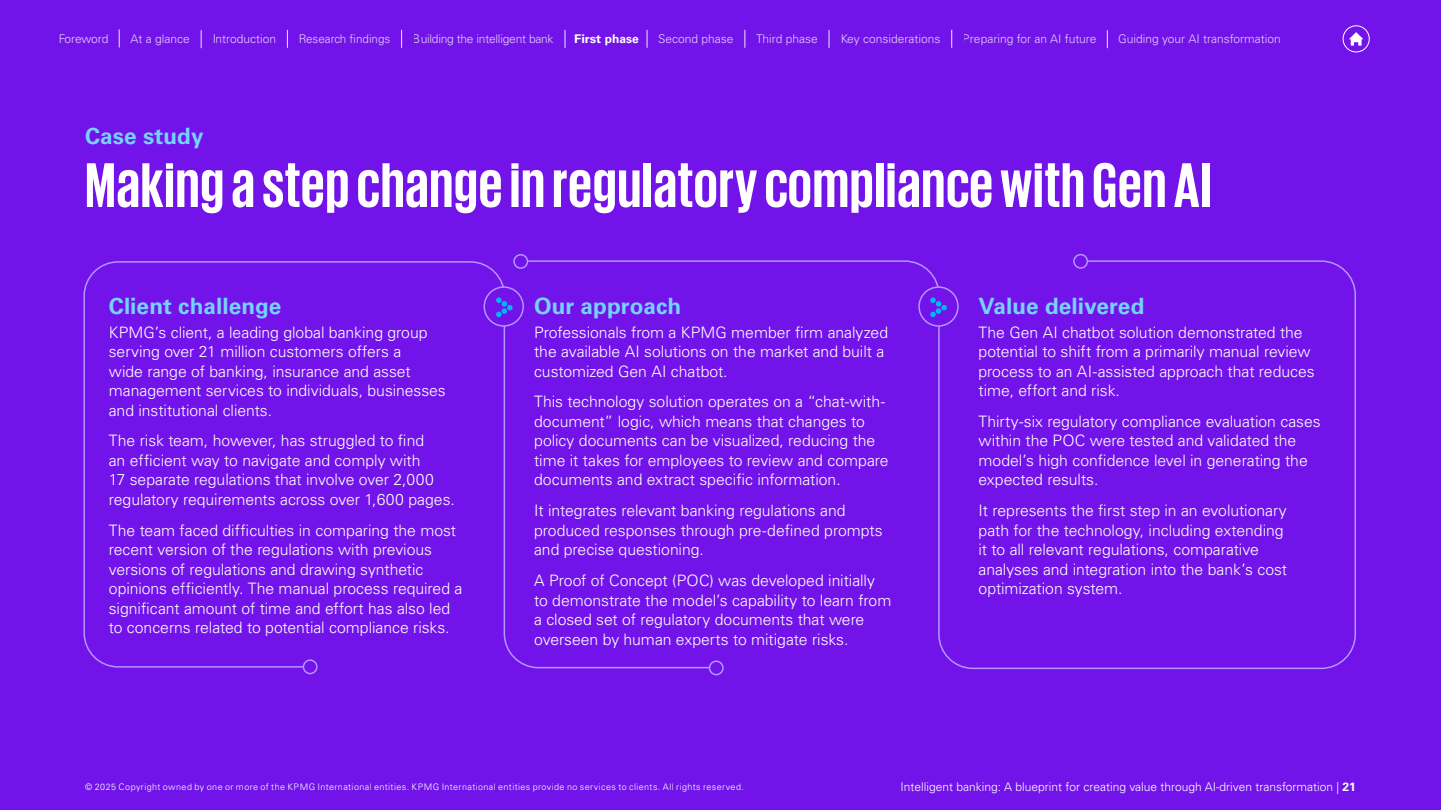
<style>
.page{position:relative;width:1441px;height:810px;background:#fff}
.page>*{position:absolute;margin:0;border:0;box-sizing:border-box;transform-origin:0 0}
.t1{font:700 64.5px "KPMG";letter-spacing:.01em;color:#fff}
.t2{font:700 22.5px "Univers LT Std";letter-spacing:.005em;color:#76d2ff}
.t3{font:300 15.75px/19.5px "Univers LT Std";letter-spacing:-.005em;color:#fff}
.t4{font:300 12px "Univers LT Std";color:#fff}
.t5{font:300 12px "Univers LT Std";letter-spacing:-.02em;color:#fff}
.t6{font:700 12px "Univers LT Std";color:#fff}
.t7{font:700 12px "Univers LT Std";color:#fff;scale:1.07 1}
.t8{font:300 9px "Univers LT Std";letter-spacing:.045em;color:#fff}
.s1{font-weight:700}
</style>
<div class="page">
<div style="left:0;top:0;width:1440px;height:810px;background:#7213ea"></div>
<svg style="left:83px;top:261px;width:437px;height:408px"></svg>
<svg style="left:520px;top:260px;width:836px;height:410px"></svg>
<div style="left:919px;top:287px;width:38px;height:39px;background:#7213ea;border-radius:50%"></div>
<div style="left:918px;top:286px;width:40px;height:41px;border:2px solid #b497ff;border-radius:50%"></div>
<div style="left:484px;top:287px;width:39px;height:39px;background:#7213ea;border-radius:50%"></div>
<div style="left:483px;top:286px;width:41px;height:41px;border:2px solid #b497ff;border-radius:50%"></div>
<div style="left:303px;top:660px;width:14px;height:14px;background:#7213ea;border-radius:50%"></div>
<div style="left:303px;top:659px;width:14px;height:15px;border:2px solid #b497ff;border-radius:50%"></div>
<div style="left:514px;top:255px;width:13px;height:13px;background:#7213ea;border-radius:50%"></div>
<div style="left:513px;top:254px;width:15px;height:15px;border:2px solid #b497ff;border-radius:50%"></div>
<div style="left:709px;top:661px;width:14px;height:14px;background:#7213ea;border-radius:50%"></div>
<div style="left:708px;top:660px;width:15px;height:15px;border:2px solid #b497ff;border-radius:50%"></div>
<div style="left:1073px;top:255px;width:14px;height:13px;background:#7213ea;border-radius:50%"></div>
<div style="left:1073px;top:254px;width:14px;height:15px;border:2px solid #b497ff;border-radius:50%"></div>
<svg style="left:496px;top:297px;width:16px;height:20px"></svg>
<svg style="left:930px;top:297px;width:16px;height:20px"></svg>
<div style="left:1342px;top:26px;width:27px;height:26px;border:1px solid #fff;border-radius:50%"></div>
<svg style="left:1349px;top:32px;width:14px;height:14px"></svg>
<svg style="left:1106px;top:30px;width:1px;height:18px"></svg>
<svg style="left:287px;top:30px;width:1px;height:18px"></svg>
<svg style="left:401px;top:30px;width:1px;height:18px"></svg>
<svg style="left:564px;top:30px;width:1px;height:18px"></svg>
<svg style="left:646px;top:30px;width:1px;height:18px"></svg>
<svg style="left:744px;top:30px;width:1px;height:18px"></svg>
<svg style="left:828px;top:30px;width:1px;height:18px"></svg>
<svg style="left:951px;top:30px;width:1px;height:18px"></svg>
<svg style="left:119px;top:29px;width:1px;height:18px"></svg>
<svg style="left:200px;top:30px;width:2px;height:18px"></svg>
<p class="t6" style="left:605px;top:32px;width:36px">phase</p>
<p class="t4" style="left:658px;top:32px;width:77px">Second phase</p>
<p class="t4" style="left:756px;top:32px;width:63px">Third phase</p>
<p class="t4" style="left:840px;top:32px;width:102px">Key considerations</p>
<p class="t4" style="left:962px;top:32px;width:135px">Preparing for an AI future</p>
<p class="t4" style="left:1117px;top:32px;width:164px">Guiding your AI transformation</p>
<p class="t4" style="left:58px;top:32px;width:52px">Foreword</p>
<p class="t4" style="left:130px;top:32px;width:61px">At a glance</p>
<p class="t4" style="left:212px;top:32px;width:66px">Introduction</p>
<p class="t4" style="left:298px;top:32px;width:93px">Research findings</p>
<p class="t5" style="left:413px;top:32px;width:142px">Building the intelligent bank</p>
<p class="t7" style="left:574px;top:32px;width:16px">Fir</p>
<p class="t4" style="left:577px;top:32px;width:60px">First hase</p>
<h2 class="t2" style="left:85px;top:123px;width:120px">Case study</h2>
<h1 class="t1" style="left:85px;top:153px;width:1127px">Making a step change in regulatory compliance with Gen AI</h1>
<h2 class="t2" style="left:109px;top:293px;width:174px">Client challenge</h2>
<p class="t3" style="left:109px;top:322px;width:338px">KPMG’s client, a leading global banking group serving over 21 million customers offers a<br>wide range of banking, insurance and asset management services to individuals, businesses and institutional clients.</p>
<p class="t3" style="left:109px;top:431px;width:347px">The risk team, however, has struggled to find<br>an efficient way to navigate and comply with<br>17 separate regulations that involve over 2,000 regulatory requirements across over 1,600 pages.</p>
<p class="t3" style="left:109px;top:521px;width:355px">The team faced difficulties in comparing the most recent version of the regulations with previous versions of regulations and drawing synthetic opinions efficiently. The manual process required a significant amount of time and effort has also led to concerns related to potential compliance risks.</p>
<h2 class="t2" style="left:534px;top:293px;width:149px">Our approach</h2>
<p class="t3" style="left:534px;top:322px;width:355px">Professionals from a KPMG member firm analyzed the available AI solutions on the market and built a customized Gen AI chatbot.</p>
<p class="t3" style="left:534px;top:392px;width:356px">This technology solution operates on a “chat-with&shy;document” logic, which means that changes to policy documents can be visualized, reducing the time it takes for employees to review and compare documents and extract specific information.</p>
<p class="t3" style="left:534px;top:501px;width:350px">It integrates relevant banking regulations and produced responses through pre-defined prompts and precise questioning.</p>
<p class="t3" style="left:534px;top:571px;width:359px">A Proof of Concept (POC) was developed initially to demonstrate the model’s capability to learn from a closed set of regulatory documents that were overseen by human experts to mitigate risks.</p>
<h2 class="t2" style="left:978px;top:293px;width:167px">Value delivered</h2>
<p class="t3" style="left:978px;top:322px;width:338px">The Gen AI chatbot solution demonstrated the potential to shift from a primarily manual review process to an AI-assisted approach that reduces time, effort and risk.</p>
<p class="t3" style="left:978px;top:412px;width:343px">Thirty-six regulatory compliance evaluation cases within the POC were tested and validated the model’s high confidence level in generating the expected results.</p>
<p class="t3" style="left:978px;top:501px;width:310px">It represents the first step in an evolutionary path for the technology, including extending it to all relevant regulations, comparative analyses and integration into the bank’s cost optimization system.</p>
<p class="t8" style="left:85px;top:781px;width:660px">© 2025 Copyright owned by one or more of the KPMG International entities. KPMG International entities provide no services to clients. All rights reserved.</p>
<p class="t4" style="left:900px;top:779px;width:457px">Intelligent banking: A blueprint for creating value through AI-driven transformation | <span class="s1">21</span></p>
</div>
